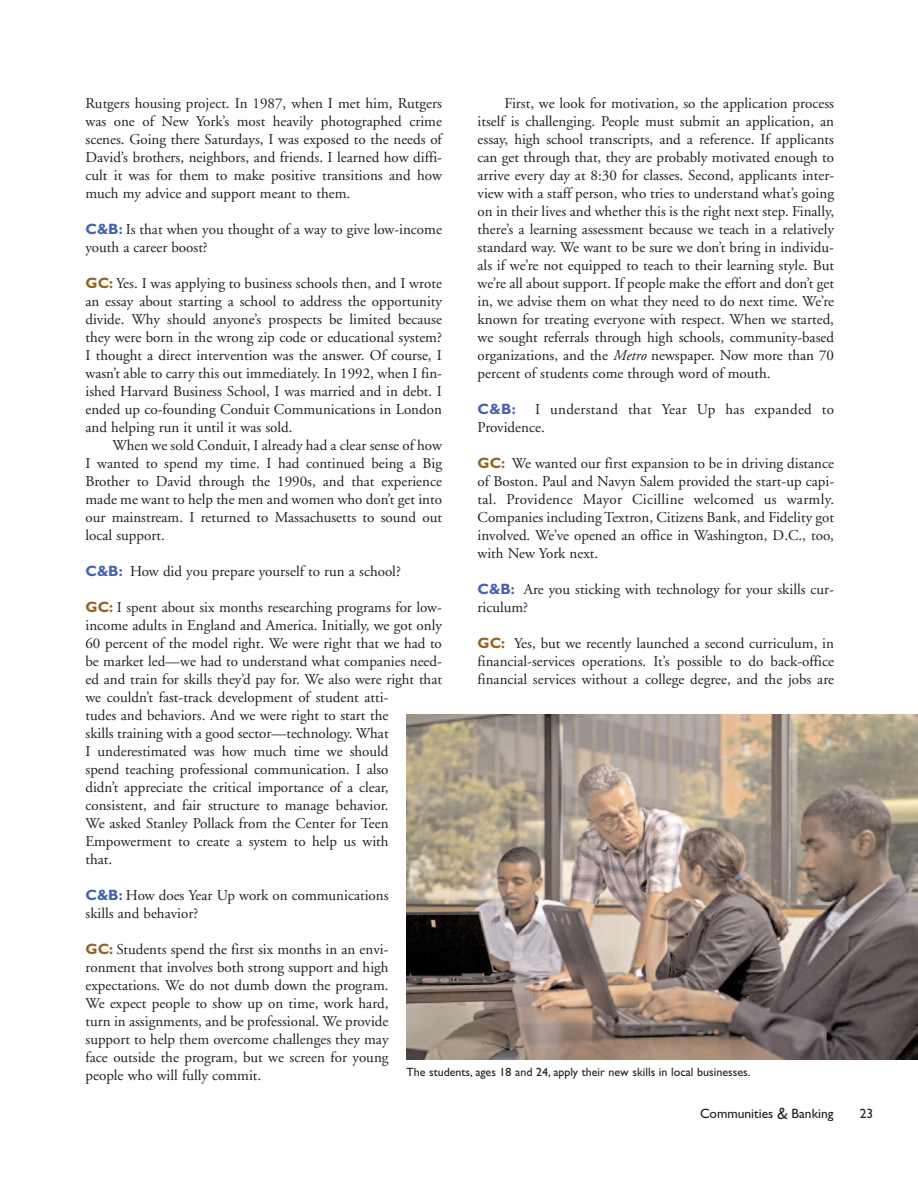
<style>
.page{position:relative;width:918px;height:1188px;background:#fff}
.page>*{position:absolute;margin:0;border:0;box-sizing:border-box;transform-origin:0 0}
.t1{font:15px/18px "Adobe Garamond";color:#231f20;text-align:justify}
.t2{font:15px/18px "Adobe Garamond";letter-spacing:.02em;color:#231f20}
.t3{font:700 15px "Gill Sans";color:#4463ae}
.t4{font:13.5px "Gill Sans";color:#231f20}
.t5{font:12px "Gill Sans";color:#231f20}
.s1{font-style:italic}
.s2{font-family:"Gill Sans";font-weight:700;color:#4463ae}
.s3{font-family:"Gill Sans";font-weight:700;color:#956222}
.s4{font-style:italic;font-size:16.5px}
</style>
<div class="page">
<img style="left:406px;top:715px;width:511px;height:345px">
<p class="t1" style="left:478px;top:96px;width:358px;text-indent:27px">First, we look for motivation, so the application process itself is challenging. People must submit an application, an essay, high school transcripts, and a reference. If applicants can get through that, they are probably motivated enough to arrive every day at 8:30 for classes. Second, applicants inter&shy;view with a staff person, who tries to understand what’s going on in their lives and whether this is the right next step. Finally, there’s a learning assessment because we teach in a relatively standard way. We want to be sure we don’t bring in individu&shy;als if we’re not equipped to teach to their learning style. But we’re all about support. If people make the effort and don’t get in, we advise them on what they need to do next time. We’re known for treating everyone with respect. When we started, we sought referrals through high schools, community-based organizations, and the <span class="s1">Metro</span> newspaper. Now more than 70 percent of students come through word of mouth.</p>
<p class="t3" style="left:478px;top:403px;width:40px">C&amp;B:</p>
<p class="t1" style="left:86px;top:96px;width:358px">Rutgers housing project. In 1987, when I met him, Rutgers was one of New York’s most heavily photographed crime scenes. Going there Saturdays, I was exposed to the needs of David’s brothers, neighbors, and friends. I learned how diffi&shy;cult it was for them to make positive transitions and how much my advice and support meant to them.</p>
<p class="t1" style="left:85px;top:222px;width:358px"><span class="s2">C&amp;B:</span> Is that when you thought of a way to give low-income youth a career boost?</p>
<p class="t1" style="left:86px;top:276px;width:358px"><span class="s3">GC:</span> Yes. I was applying to business schools then, and I wrote an essay about starting a school to address the opportunity divide. Why should anyone’s prospects be limited because they were born in the wrong zip code or educational system?<br>I thought a direct intervention was the answer. Of course, I wasn’t able to carry this out immediately. In 1992, when I fin&shy;ished Harvard Business School, I was married and in debt. I ended up co-founding Conduit Communications in London and helping run it until it was sold.</p>
<p class="t1" style="left:86px;top:438px;width:358px;text-indent:27px">When we sold Conduit, I already had a clear sense of how I wanted to spend my time. I had continued being a Big Brother to David through the 1990s, and that experience made me want to help the men and women who don’t get into our mainstream. I returned to Massachusetts to sound out local support.</p>
<p class="t1" style="left:86px;top:564px;width:317px"><span class="s2">C&amp;B:</span> How did you prepare yourself to run a school?</p>
<p class="t1" style="left:85px;top:600px;width:358px;text-align:left"><span class="s3">GC:</span> I spent about six months researching programs for low&shy;income adults in England and America. Initially, we got only 60 percent of the model right. We were right that we had to be market led—we had to understand what companies need&shy;ed and train for skills they’d pay for. We also were right that we couldn’t fast-track development of student atti-<br>tudes and behaviors. And we were right to start the<br>skills training with a good sector—technology. What<br>I underestimated was how much time we should<br>spend teaching professional communication. I also<br>didn’t appreciate the critical importance of a clear, consistent, and fair structure to manage behavior.<br>We asked Stanley Pollack from the Center for Teen Empowerment to create a system to help us with<br>that.</p>
<p class="t1" style="left:86px;top:888px;width:305px"><span class="s2">C&amp;B:</span> How does Year Up work on communications skills and behavior?</p>
<p class="t1" style="left:86px;top:942px;width:305px"><span class="s3">GC:</span> Students spend the first six months in an envi&shy;ronment that involves both strong support and high expectations. We do not dumb down the program.<br>We expect people to show up on time, work hard, turn in assignments, and be professional. We provide support to help them overcome challenges they may face outside the program, but we screen for young people who will fully commit.</p>
<p class="t2" style="left:478px;top:402px;width:358px;text-indent:58px">I understand that Year Up has expanded to<br>Providence.</p>
<p class="t1" style="left:478px;top:456px;width:358px"><span class="s3">GC:</span> We wanted our first expansion to be in driving distance of Boston. Paul and Navyn Salem provided the start-up capi&shy;tal. Providence Mayor Cicilline welcomed us warmly.<br>Companies including Textron, Citizens Bank, and Fidelity got involved. We’ve opened an office in Washington, D.C., too, with New York next.</p>
<p class="t1" style="left:478px;top:582px;width:358px"><span class="s2">C&amp;B:</span> Are you sticking with technology for your skills cur&shy;riculum?</p>
<p class="t1" style="left:478px;top:636px;width:358px"><span class="s3">GC:</span> Yes, but we recently launched a second curriculum, in financial-services operations. It’s possible to do back-office financial services without a college degree, and the jobs are</p>
<p class="t5" style="left:406px;top:1068px;width:345px">The students, ages 18 and 24, apply their new skills in local businesses.</p>
<p class="t4" style="left:700px;top:1108px;width:135px">Communities <span class="s4">&amp;</span> Banking</p>
<p class="t4" style="left:860px;top:1108px;width:15px">23</p>
</div>
